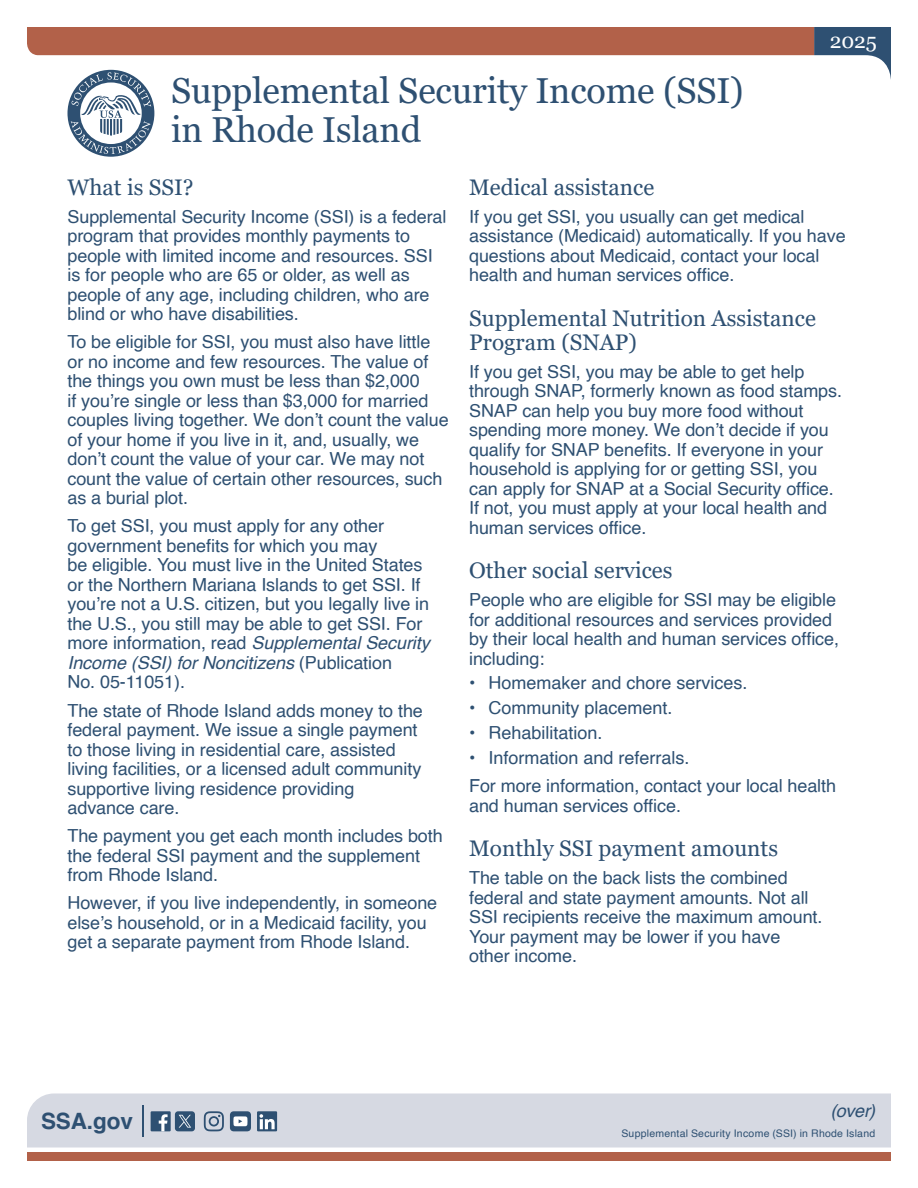
<style>
.page{position:relative;width:918px;height:1188px;background:#fff}
.page>*{position:absolute;margin:0;border:0;box-sizing:border-box;transform-origin:0 0}
.t1{font:36px/39px "Georgia";letter-spacing:-.005em;color:#2e5072}
.t2{font:22.5px/24px "Georgia";color:#2e5072}
.t3{font:700 22.5px "Helvetica";letter-spacing:-.005em;color:#2e5072}
.t4{font:21px "Georgia";color:#fff}
.t5{font:18px/19.5px "Helvetica";letter-spacing:-.005em;color:#2e5072}
.t6{font:italic 18px "Helvetica";color:#2e5072}
.t7{font:10.5px "Helvetica";letter-spacing:.02em;color:#2e5072}
.s1{font-style:italic}
</style>
<div class="page">
<div style="left:27px;top:1094px;width:864px;height:54px;background:#d6d9e2"></div>
<div style="left:27px;top:1153px;width:864px;height:8px;background:#b26149"></div>
<svg style="left:27px;top:27px;width:864px;height:127px"></svg>
<hr style="left:142px;top:1105px;width:2px;height:32px;background:#2e5072">
<div style="left:151px;top:1111px;width:20px;height:20px;background:#2e5072"></div>
<svg style="left:159px;top:1114px;width:9px;height:17px"></svg>
<div style="left:175px;top:1111px;width:20px;height:20px;background:#2e5072;border-radius:3px"></div>
<svg style="left:179px;top:1115px;width:12px;height:13px"></svg>
<svg style="left:204px;top:1111px;width:20px;height:20px"></svg>
<svg style="left:230px;top:1111px;width:21px;height:20px"></svg>
<svg style="left:257px;top:1111px;width:20px;height:20px"></svg>
<svg style="left:260px;top:1114px;width:15px;height:15px"></svg>
<h1 class="t1" style="left:171px;top:72px;width:574px">Supplemental Security Income (SSI) in Rhode Island</h1>
<h1 class="t4" style="left:830px;top:28px;width:49px">2025</h1>
<h1 class="t2" style="left:68px;top:175px;width:128px">What is SSI?</h1>
<p class="t5" style="left:68px;top:207px;width:381px">Supplemental Security Income (SSI) is a federal program that provides monthly payments to people with limited income and resources. SSI is for people who are 65 or older, as well as people of any age, including children, who are blind or who have disabilities.</p>
<p class="t5" style="left:68px;top:333px;width:383px">To be eligible for SSI, you must also have little or no income and few resources. The value of the things you own must be less than $2,000<br>if you’re single or less than $3,000 for married couples living together. We don’t count the value of your home if you live in it, and, usually, we don’t count the value of your car. We may not count the value of certain other resources, such as a burial plot.</p>
<p class="t5" style="left:68px;top:517px;width:364px">To get SSI, you must apply for any other government benefits for which you may<br>be eligible. You must live in the United States or the Northern Mariana Islands to get SSI. If you’re not a U.S. citizen, but you legally live in the U.S., you still may be able to get SSI. For more information, read <span class="s1">Supplemental Security Income (SSI) for Noncitizens</span> (Publication<br>No. 05-11051).</p>
<p class="t5" style="left:68px;top:701px;width:357px">The state of Rhode Island adds money to the federal payment. We issue a single payment to those living in residential care, assisted living facilities, or a licensed adult community supportive living residence providing advance care.</p>
<p class="t5" style="left:68px;top:827px;width:377px">The payment you get each month includes both the federal SSI payment and the supplement from Rhode Island.</p>
<p class="t5" style="left:68px;top:894px;width:371px">However, if you live independently, in someone else’s household, or in a Medicaid facility, you get a separate payment from Rhode Island.</p>
<h1 class="t2" style="left:469px;top:175px;width:187px">Medical assistance</h1>
<p class="t5" style="left:469px;top:207px;width:378px">If you get SSI, you usually can get medical assistance (Medicaid) automatically. If you have questions about Medicaid, contact your local health and human services office.</p>
<h1 class="t2" style="left:469px;top:306px;width:348px">Supplemental Nutrition Assistance<br>Program (SNAP)</h1>
<p class="t5" style="left:469px;top:362px;width:374px">If you get SSI, you may be able to get help through SNAP, formerly known as food stamps.<br>SNAP can help you buy more food without spending more money. We don’t decide if you qualify for SNAP benefits. If everyone in your household is applying for or getting SSI, you can apply for SNAP at a Social Security office.<br>If not, you must apply at your local health and human services office.</p>
<h1 class="t2" style="left:469px;top:559px;width:205px">Other social services</h1>
<p class="t5" style="left:469px;top:591px;width:372px">People who are eligible for SSI may be eligible for additional resources and services provided by their local health and human services office, including:</p>
<p class="t5" style="left:469px;top:674px;width:280px">• Homemaker and chore services.</p>
<p class="t5" style="left:469px;top:699px;width:205px">• Community placement.</p>
<p class="t5" style="left:469px;top:724px;width:135px">• Rehabilitation.</p>
<p class="t5" style="left:469px;top:749px;width:222px">• Information and referrals.</p>
<p class="t5" style="left:469px;top:777px;width:369px">For more information, contact your local health and human services office.</p>
<h1 class="t2" style="left:469px;top:837px;width:310px">Monthly SSI payment amounts</h1>
<p class="t5" style="left:469px;top:869px;width:355px">The table on the back lists the combined federal and state payment amounts. Not all SSI recipients receive the maximum amount.<br>Your payment may be lower if you have other income.</p>
<p class="t3" style="left:41px;top:1103px;width:93px">SSA.gov</p>
<p class="t6" style="left:831px;top:1097px;width:46px">(over)</p>
<p class="t7" style="left:621px;top:1125px;width:255px">Supplemental Security Income (SSI) in Rhode Island</p>
</div>
